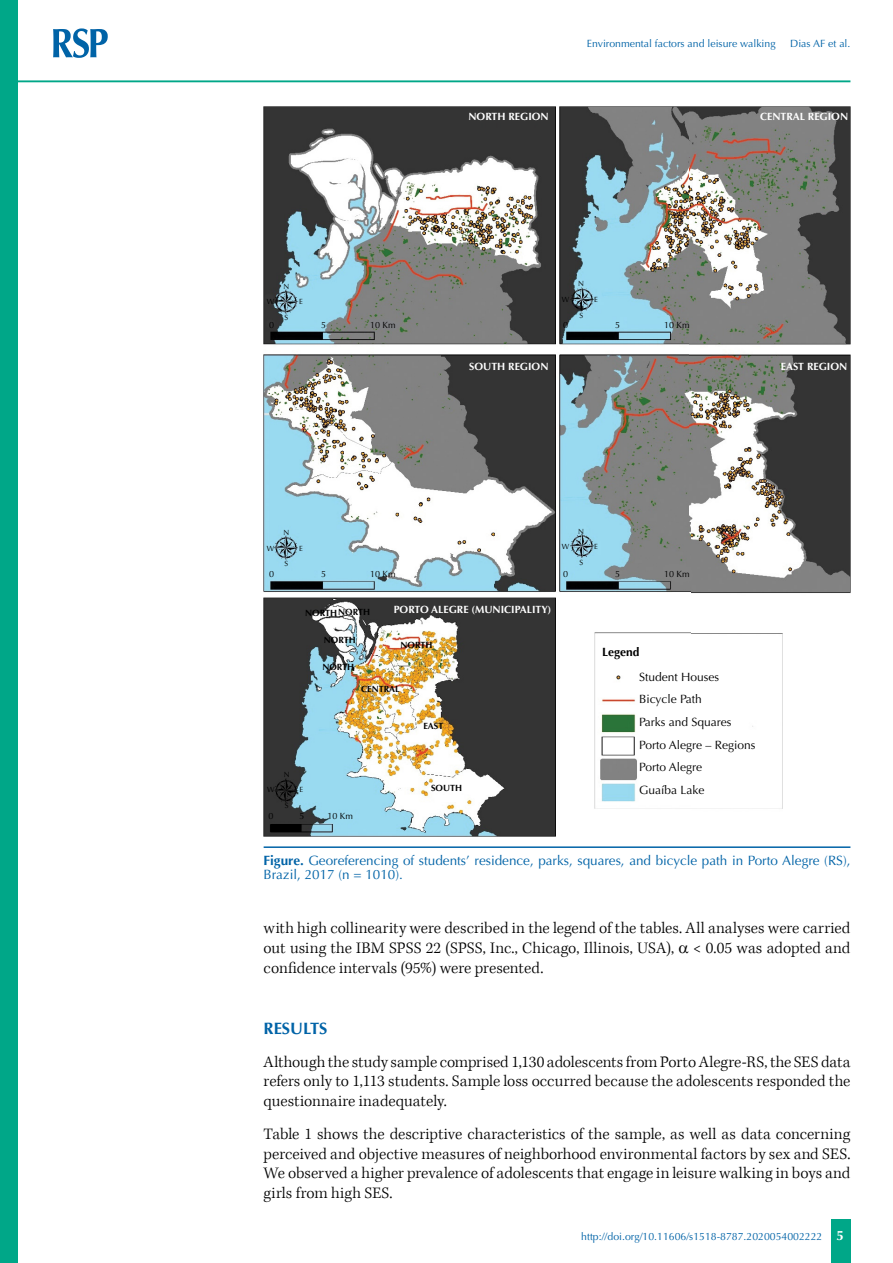
<style>
.page{position:relative;width:893px;height:1263px;background:#fff}
.page>*{position:absolute;margin:0;border:0;box-sizing:border-box;transform-origin:0 0}
.t1{font:300 16.5px/19.8px "Kepler Std";letter-spacing:.005em;color:#000;text-align:justify}
.t2{font:700 16.5px "Optima LT Std";color:#0063a7}
.t3{font:13.5px/14.2px "Optima LT Std";color:#0063a7}
.t4{font:700 13.5px "Optima LT Std";color:#fff}
.t5{font:12px/22.6px "Optima";color:#000}
.t6{font:700 12px "Optima";color:#000}
.t7{font:10.5px "Optima LT Std";color:#0063a7}
.t8{font:700 10.5px "Optima";color:#fff}
.t9{font:700 9px "Optima";color:#000}
.t10{font:9px "Optima";color:#000}
.t11{font:7.5px "Optima";color:#000}
.s1{font-weight:700}
</style>
<div class="page">
<div style="left:831px;top:1220px;width:20px;height:43px;background:#00a788"></div>
<div style="left:0;top:0;width:18px;height:1263px;background:#00a788"></div>
<svg style="left:53px;top:28px;width:55px;height:30px"></svg>
<hr style="left:18px;top:80px;width:832px;height:2px;background:#00a788">
<hr style="left:264px;top:846px;width:586px;height:2px;background:#0063a7">
<img style="left:264px;top:106px;width:586px;height:730px">
<p class="t7" style="left:587px;top:37px;width:190px">Environmental factors and leisure walking</p>
<p class="t7" style="left:790px;top:37px;width:62px">Dias AF et al.</p>
<p class="t8" style="left:468px;top:110px;width:82px">NORTH REGION</p>
<p class="t8" style="left:760px;top:110px;width:90px">CENTRAL REGION</p>
<p class="t11" style="left:283px;top:282px;width:7px">N</p>
<p class="t11" style="left:578px;top:280px;width:7px">N</p>
<p class="t11" style="left:267px;top:297px;width:9px">W</p>
<p class="t11" style="left:299px;top:297px;width:5px">E</p>
<p class="t11" style="left:562px;top:295px;width:9px">W</p>
<p class="t11" style="left:594px;top:295px;width:5px">E</p>
<p class="t11" style="left:285px;top:313px;width:5px">S</p>
<p class="t10" style="left:269px;top:320px;width:7px">0</p>
<p class="t10" style="left:321px;top:320px;width:7px">5</p>
<p class="t10" style="left:370px;top:320px;width:27px">10 Km</p>
<p class="t11" style="left:580px;top:311px;width:5px">S</p>
<p class="t10" style="left:563px;top:320px;width:7px">0</p>
<p class="t10" style="left:615px;top:320px;width:7px">5</p>
<p class="t10" style="left:664px;top:320px;width:27px">10 Km</p>
<p class="t8" style="left:469px;top:360px;width:81px">SOUTH REGION</p>
<p class="t8" style="left:781px;top:360px;width:68px">EAST REGION</p>
<p class="t11" style="left:283px;top:528px;width:7px">N</p>
<p class="t11" style="left:578px;top:527px;width:7px">N</p>
<p class="t11" style="left:267px;top:544px;width:9px">W</p>
<p class="t11" style="left:299px;top:544px;width:5px">E</p>
<p class="t11" style="left:562px;top:542px;width:9px">W</p>
<p class="t11" style="left:594px;top:542px;width:5px">E</p>
<p class="t11" style="left:285px;top:560px;width:5px">S</p>
<p class="t11" style="left:580px;top:558px;width:5px">S</p>
<p class="t10" style="left:269px;top:569px;width:7px">0</p>
<p class="t10" style="left:321px;top:569px;width:7px">5</p>
<p class="t10" style="left:370px;top:569px;width:27px">10 Km</p>
<p class="t10" style="left:563px;top:569px;width:7px">0</p>
<p class="t10" style="left:615px;top:569px;width:7px">5</p>
<p class="t10" style="left:664px;top:569px;width:27px">10 Km</p>
<p class="t8" style="left:394px;top:603px;width:159px">PORTO ALEGRE (MUNICIPALITY)</p>
<p class="t9" style="left:305px;top:607px;width:66px">NORTHNORTH</p>
<p class="t9" style="left:324px;top:634px;width:33px">NORTH</p>
<p class="t9" style="left:322px;top:662px;width:33px">NORTH</p>
<p class="t9" style="left:361px;top:684px;width:40px">CENTRAL</p>
<p class="t9" style="left:401px;top:639px;width:33px">NORTH</p>
<p class="t11" style="left:267px;top:785px;width:9px">W</p>
<p class="t11" style="left:284px;top:770px;width:7px">N</p>
<p class="t11" style="left:285px;top:801px;width:5px">S</p>
<p class="t11" style="left:299px;top:785px;width:5px">E</p>
<p class="t10" style="left:269px;top:810px;width:7px">0</p>
<p class="t10" style="left:300px;top:810px;width:7px">5</p>
<p class="t10" style="left:327px;top:810px;width:27px">10 Km</p>
<p class="t9" style="left:423px;top:720px;width:22px">EAST</p>
<p class="t9" style="left:431px;top:783px;width:33px">SOUTH</p>
<p class="t6" style="left:602px;top:645px;width:39px">Legend</p>
<p class="t5" style="left:639px;top:666px;width:118px">Student Houses<br>Bicycle Path<br>Parks and Squares<br>Porto Alegre – Regions<br>Porto Alegre<br>Guaíba Lake</p>
<p class="t3" style="left:264px;top:853px;width:588px"><span class="s1">Figure.</span> Georeferencing of students’ residence, parks, squares, and bicycle path in Porto Alegre (RS),<br>Brazil, 2017 (n = 1010).</p>
<p class="t1" style="left:264px;top:919px;width:588px">with high collinearity were described in the legend of the tables. All analyses were carried out using the IBM SPSS 22 (SPSS, Inc., Chicago, Illinois, USA), &lt; 0.05 was adopted and confidence intervals (95%) were presented.</p>
<p class="t2" style="left:264px;top:1019px;width:65px">RESULTS</p>
<p class="t1" style="left:264px;top:1052px;width:588px">Although the study sample comprised 1,130 adolescents from Porto Alegre-RS, the SES data refers only to 1,113 students. Sample loss occurred because the adolescents responded the questionnaire inadequately.</p>
<p class="t1" style="left:264px;top:1124px;width:588px">Table 1 shows the descriptive characteristics of the sample, as well as data concerning perceived and objective measures of neighborhood environmental factors by sex and SES.<br>We observed a higher prevalence of adolescents that engage in leisure walking in boys and girls from high SES.</p>
<p class="t7" style="left:581px;top:1230px;width:243px">http://doi.org/10.11606/s1518-8787.2020054002222</p>
<p class="t4" style="left:836px;top:1228px;width:9px">5</p>
</div>
